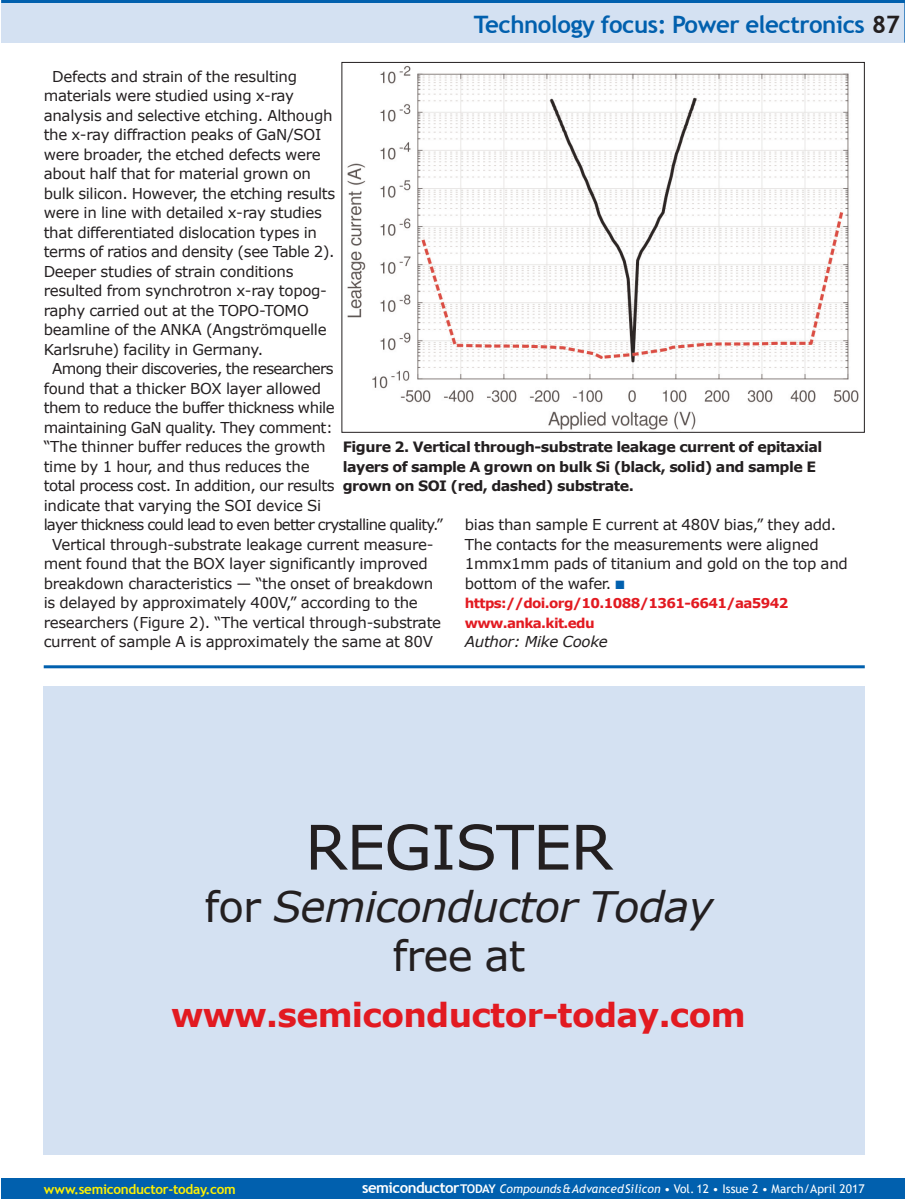
<style>
.page{position:relative;width:905px;height:1199px;background:#fff}
.page>*{position:absolute;margin:0;border:0;box-sizing:border-box;transform-origin:0 0}
.t1{font:61.5px "Verdana";letter-spacing:-.02em;color:#231f20}
.t2{font:italic 42px/49.5px "Verdana";letter-spacing:-.02em;color:#231f20;text-align:center}
.t3{font:700 33px "Verdana";letter-spacing:-.02em;color:#e21a21}
.t4{font:700 24px "Trebuchet MS";letter-spacing:-.02em;color:#0160ae}
.t5{font:15px/19.5px "Verdana";letter-spacing:-.02em;color:#231f20}
.t6{font:15px "Verdana";letter-spacing:-.055em;color:#231f20}
.t7{font:15px "Verdana";letter-spacing:-.045em;color:#231f20}
.t8{font:italic 15px "Verdana";letter-spacing:-.02em;color:#231f20}
.t9{font:700 14.25px/19.5px "Verdana";letter-spacing:-.035em;color:#231f20}
.t10{font:700 13.5px/19.5px "Verdana";letter-spacing:-.045em;color:#e21a21}
.t11{font:700 13.5px "Trebuchet MS";letter-spacing:-.02em;color:#fff101}
.t12{font:12px "Trebuchet MS";letter-spacing:.005em;color:#fff}
.s1{color:#231f20}
.s2{color:#0160ae}
.s3{font-style:normal}
.s4{font-weight:700;font-size:15px}
.s5{font-weight:700}
.s6{font-style:italic}
</style>
<div class="page">
<div style="left:1px;top:0;width:903px;height:43px;background:#d4e1f2"></div>
<hr style="left:904px;top:0;width:1px;height:43px;background:#0160ae">
<hr style="left:1px;top:0;width:903px;height:3px;background:#0160ae">
<div style="left:1px;top:1178px;width:903px;height:20px;background:#0160ae"></div>
<img style="left:347px;top:65px;width:512px;height:365px">
<hr style="left:44px;top:665px;width:820px;height:3px;background:#0160ae">
<div style="left:44px;top:686px;width:820px;height:468px;background:#d4e1f2"></div>
<p class="t4" style="left:473px;top:10px;width:427px">Technology focus: Power electronics <span class="s1">87</span></p>
<p class="t5" style="left:52px;top:66px;width:246px">Defects and strain of the resulting</p>
<p class="t5" style="left:44px;top:85px;width:252px">materials were studied using x-ray</p>
<p class="t5" style="left:44px;top:105px;width:290px">analysis and selective etching. Although</p>
<p class="t5" style="left:44px;top:124px;width:279px">the x-ray diffraction peaks of GaN/SOI</p>
<p class="t5" style="left:44px;top:144px;width:278px">were broader, the etched defects were</p>
<p class="t5" style="left:44px;top:163px;width:269px">about half that for material grown on</p>
<p class="t5" style="left:44px;top:183px;width:293px">bulk silicon. However, the etching results</p>
<p class="t5" style="left:44px;top:202px;width:280px">were in line with detailed x-ray studies</p>
<p class="t5" style="left:44px;top:222px;width:275px">that differentiated dislocation types in</p>
<p class="t5" style="left:44px;top:241px;width:292px">terms of ratios and density (see Table 2).</p>
<p class="t5" style="left:44px;top:261px;width:251px">Deeper studies of strain conditions</p>
<p class="t5" style="left:44px;top:280px;width:285px">resulted from synchrotron x-ray topog-</p>
<p class="t5" style="left:44px;top:300px;width:266px">raphy carried out at the TOPO-TOMO</p>
<p class="t5" style="left:44px;top:319px;width:284px">beamline of the ANKA (Angströmquelle</p>
<p class="t5" style="left:44px;top:339px;width:221px">Karlsruhe) facility in Germany.</p>
<p class="t7" style="left:52px;top:359px;width:283px">Among their discoveries, the researchers</p>
<p class="t5" style="left:44px;top:378px;width:279px">found that a thicker BOX layer allowed</p>
<p class="t5" style="left:44px;top:397px;width:292px">them to reduce the buffer thickness while</p>
<p class="t5" style="left:44px;top:417px;width:290px">maintaining GaN quality. They comment:</p>
<p class="t5" style="left:44px;top:436px;width:283px">“The thinner buffer reduces the growth</p>
<p class="t5" style="left:44px;top:456px;width:267px">time by 1 hour, and thus reduces the</p>
<p class="t5" style="left:44px;top:475px;width:292px">total process cost. In addition, our results</p>
<p class="t5" style="left:44px;top:495px;width:279px">indicate that varying the SOI device Si</p>
<p class="t6" style="left:44px;top:515px;width:401px">layer thickness could lead to even better crystalline quality.”</p>
<p class="t5" style="left:52px;top:534px;width:383px">Vertical through-substrate leakage current measure-</p>
<p class="t5" style="left:44px;top:553px;width:386px">ment found that the BOX layer significantly improved</p>
<p class="t5" style="left:44px;top:573px;width:391px">breakdown characteristics — “the onset of breakdown</p>
<p class="t5" style="left:44px;top:592px;width:375px">is delayed by approximately 400V,” according to the</p>
<p class="t5" style="left:44px;top:612px;width:399px">researchers (Figure 2). “The vertical through-substrate</p>
<p class="t5" style="left:44px;top:631px;width:391px">current of sample A is approximately the same at 80V</p>
<p class="t9" style="left:343px;top:437px;width:481px">Figure 2. Vertical through-substrate leakage current of epitaxial layers of sample A grown on bulk Si (black, solid) and sample E grown on SOI (red, dashed) substrate.</p>
<p class="t5" style="left:465px;top:514px;width:384px">bias than sample E current at 480V bias,” they add.<br>The contacts for the measurements were aligned 1mmx1mm pads of titanium and gold on the top and bottom of the wafer. <span class="s2">■</span></p>
<p class="t10" style="left:465px;top:593px;width:325px">https://doi.org/10.1088/1361-6641/aa5942 www.anka.kit.edu</p>
<p class="t8" style="left:465px;top:632px;width:144px">Author: Mike Cooke</p>
<p class="t1" style="left:305px;top:807px;width:310px">REGISTER</p>
<p class="t2" style="left:204px;top:880px;width:510px"><span class="s3">for</span> Semiconductor Today <span class="s3">free at</span></p>
<p class="t3" style="left:171px;top:993px;width:576px">www.semiconductor-today.com</p>
<p class="t11" style="left:44px;top:1180px;width:194px">www.semiconductor-today.com</p>
<p class="t12" style="left:362px;top:1181px;width:504px"><span class="s4">semiconductor</span><span class="s5">TODAY</span> <span class="s6">Compounds&amp;AdvancedSilicon</span> • Vol. 12 • Issue 2 • March/April 2017</p>
</div>
